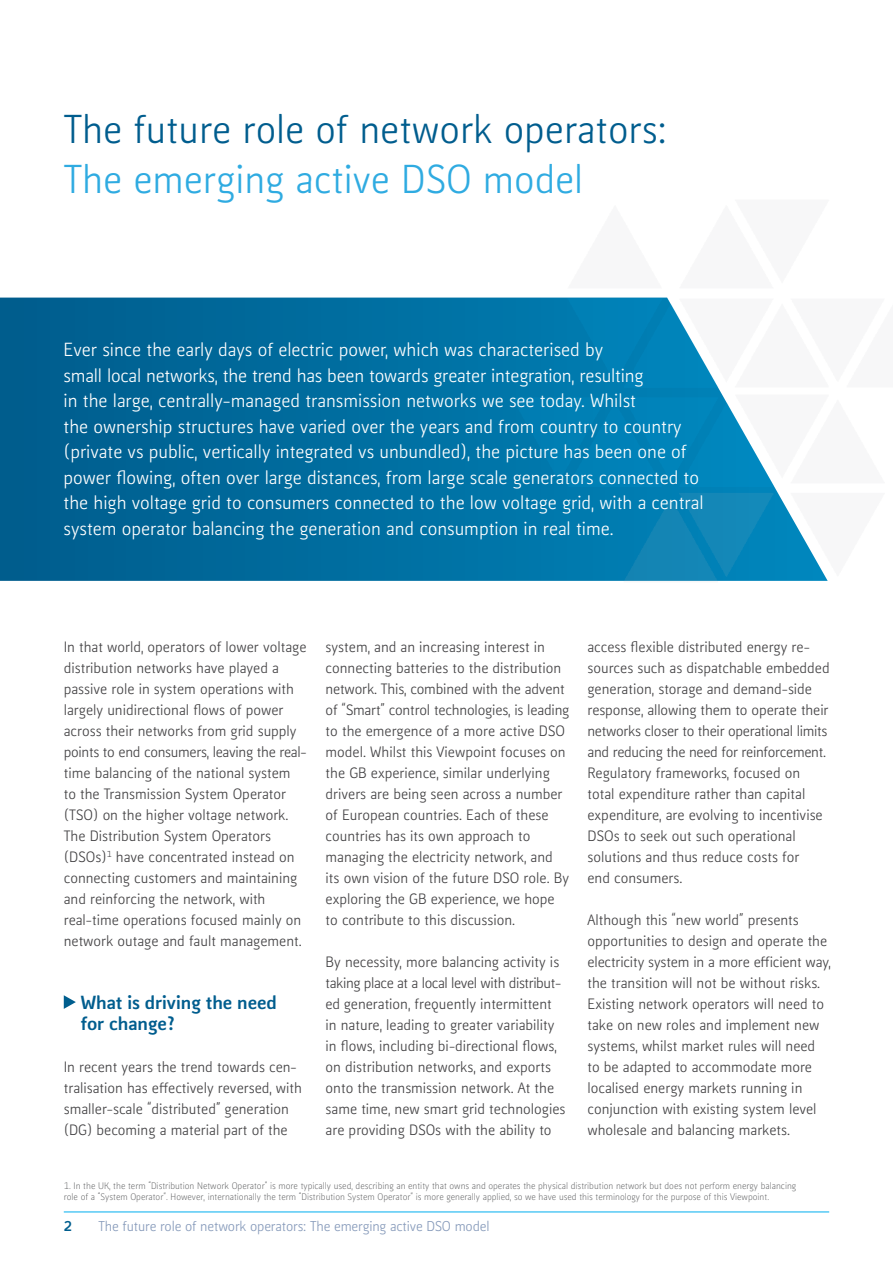
<style>
.page{position:relative;width:893px;height:1263px;background:#fff}
.page>*{position:absolute;margin:0;border:0;box-sizing:border-box;transform-origin:0 0}
.t1{font:38.25px "Kofi Pure Sans";color:#005d8e}
.t2{font:38.25px "Kofi Pure Sans";color:#2fabe1}
.t3{font:18px/25.5px "Kofi Pure Sans";color:#fff}
.t4{font:800 18px/21px "Kofi Pure Sans";color:#005d8e}
.t5{font:14.25px/21px "Kofi Pure Sans";color:#414042}
.t6{font:13.5px "Kofi Pure Sans";letter-spacing:-.01em;color:#869aba}
.t7{font:800 13.5px "Kofi Pure Sans";color:#005e8e}
.t8{font:300 9px/10.8px "Kofi Pure Sans";color:#58595b}
</style>
<div class="page">
<svg style="left:64px;top:995px;width:12px;height:14px"></svg>
<svg style="left:0;top:298px;width:576px;height:283px;background:#00699b"></svg>
<img style="left:576px;top:490px;width:252px;height:91px">
<img style="left:507px;top:297px;width:269px;height:193px">
<hr style="left:64px;top:1211px;width:765px;height:1px;background:#00aeef">
<h1 class="t1" style="left:64px;top:105px;width:604px">The future role of network operators:</h1>
<h1 class="t2" style="left:64px;top:155px;width:521px">The emerging active DSO model</h1>
<p class="t3" style="left:64px;top:337px;width:641px">Ever since the early days of electric power, which was characterised by<br>small local networks, the trend has been towards greater integration, resulting<br>in the large, centrally-managed transmission networks we see today. Whilst<br>the ownership structures have varied over the years and from country to country (private vs public, vertically integrated vs unbundled), the picture has been one of power flowing, often over large distances, from large scale generators connected to the high voltage grid to consumers connected to the low voltage grid, with a central system operator balancing the generation and consumption in real time.</p>
<p class="t5" style="left:64px;top:636px;width:244px">In that world, operators of lower voltage distribution networks have played a passive role in system operations with largely unidirectional flows of power across their networks from grid supply points to end consumers, leaving the real&shy;time balancing of the national system<br>to the Transmission System Operator (TSO) on the higher voltage network.<br>The Distribution System Operators (DSOs)<sup>1</sup> have concentrated instead on connecting customers and maintaining and reinforcing the network, with real-time operations focused mainly on network outage and fault management.</p>
<p class="t4" style="left:81px;top:992px;width:197px">What is driving the need for change?</p>
<p class="t5" style="left:64px;top:1056px;width:240px">In recent years the trend towards cen&shy;tralisation has effectively reversed, with smaller-scale “distributed” generation (DG) becoming a material part of the</p>
<p class="t5" style="left:326px;top:637px;width:245px">system, and an increasing interest in connecting batteries to the distribution network. This, combined with the advent of “Smart” control technologies, is leading to the emergence of a more active DSO model. Whilst this Viewpoint focuses on the GB experience, similar underlying drivers are being seen across a number of European countries. Each of these countries has its own approach to managing the electricity network, and its own vision of the future DSO role. By exploring the GB experience, we hope to contribute to this discussion.</p>
<p class="t5" style="left:326px;top:952px;width:241px">By necessity, more balancing activity is taking place at a local level with distribut&shy;ed generation, frequently intermittent in nature, leading to greater variability in flows, including bi-directional flows, on distribution networks, and exports onto the transmission network. At the same time, new smart grid technologies are providing DSOs with the ability to</p>
<p class="t5" style="left:587px;top:637px;width:244px">access flexible distributed energy re&shy;sources such as dispatchable embedded generation, storage and demand-side response, allowing them to operate their networks closer to their operational limits and reducing the need for reinforcement.<br>Regulatory frameworks, focused on total expenditure rather than capital expenditure, are evolving to incentivise DSOs to seek out such operational solutions and thus reduce costs for<br>end consumers.</p>
<p class="t5" style="left:587px;top:910px;width:245px">Although this “new world” presents opportunities to design and operate the electricity system in a more efficient way, the transition will not be without risks.<br>Existing network operators will need to take on new roles and implement new systems, whilst market rules will need to be adapted to accommodate more localised energy markets running in conjunction with existing system level wholesale and balancing markets.</p>
<p class="t8" style="left:64px;top:1180px;width:734px">1. In the UK, the term “Distribution Network Operator” is more typically used, describing an entity that owns and operates the physical distribution network but does not perform energy balancing role of a “System Operator”. However, internationally the term “Distribution System Operator” is more generally applied, so we have used this terminology for the purpose of this Viewpoint.</p>
<p class="t7" style="left:64px;top:1216px;width:10px">2</p>
<p class="t6" style="left:98px;top:1217px;width:393px">The future role of network operators: The emerging active DSO model</p>
</div>
